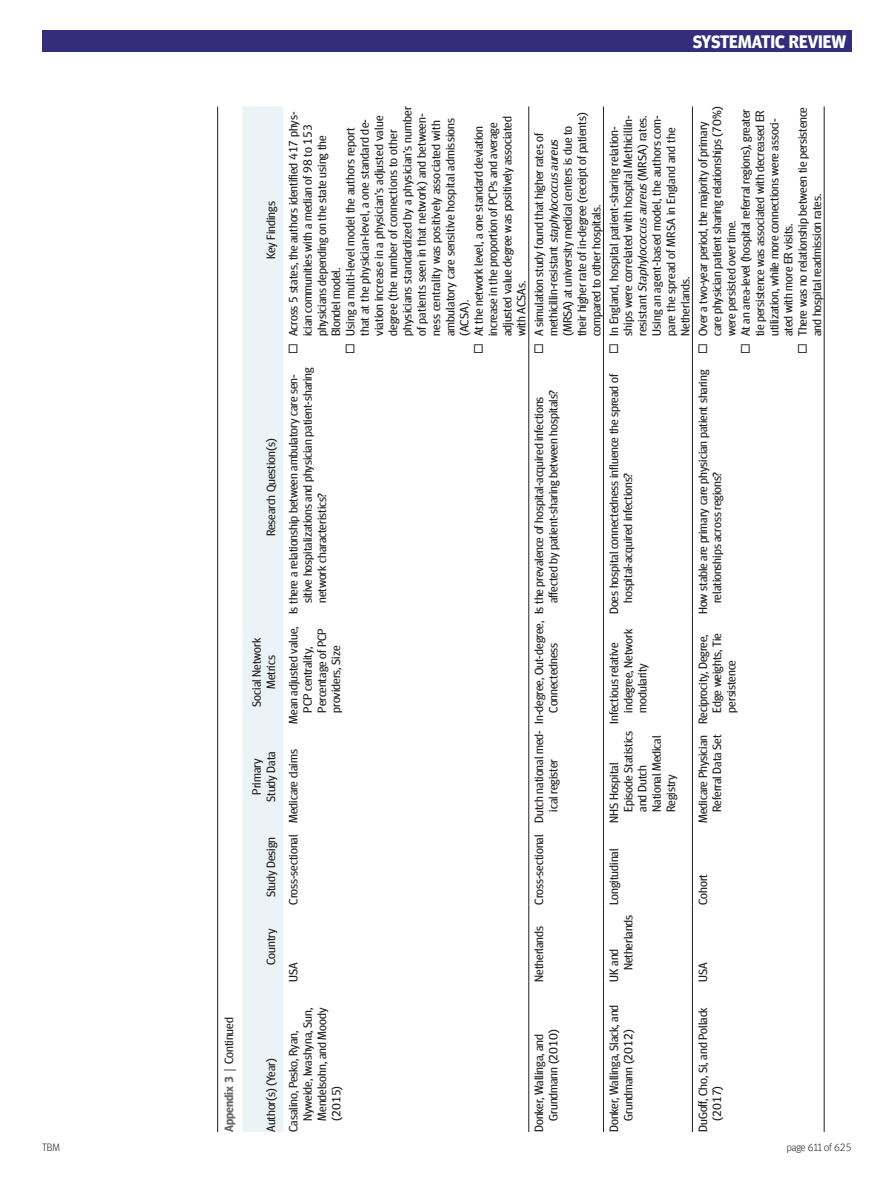
<style>
.page{position:relative;width:894px;height:1186px;background:#fff}
.page>*{position:absolute;margin:0;border:0;box-sizing:border-box;transform-origin:0 0}
.t1{font:700 18px "Meta Headline Offc";color:#fff}
.t2{font:12px/14.2px "Meta Headline Offc";color:#231f20}
.t3{font:700 12px "Meta Headline Offc";color:#6b6a68}
.t4{font:300 10.5px "Meta Headline Offc";color:#231f20}
.s1{font-family:"Baskerville EF";font-weight:500}
.s2{font-weight:400;color:#231f20}
.s3{font-style:italic}
</style>
<div class="page">
<div style="left:42px;top:30px;width:809px;height:21px;background:#332d7b"></div>
<div style="left:242px;top:107px;width:41px;height:1025px;background:#ebf3f6"></div>
<hr style="left:528px;top:982px;width:1px;height:150px;background:#231f20">
<hr style="left:528px;top:905px;width:1px;height:77px;background:#231f20">
<hr style="left:528px;top:823px;width:1px;height:82px;background:#231f20">
<hr style="left:528px;top:724px;width:1px;height:99px;background:#231f20">
<hr style="left:528px;top:614px;width:1px;height:110px;background:#231f20">
<hr style="left:528px;top:354px;width:1px;height:260px;background:#231f20">
<hr style="left:528px;top:106px;width:1px;height:248px;background:#231f20">
<hr style="left:603px;top:982px;width:1px;height:150px;background:#231f20">
<hr style="left:603px;top:905px;width:1px;height:77px;background:#231f20">
<hr style="left:603px;top:823px;width:1px;height:82px;background:#231f20">
<hr style="left:603px;top:724px;width:1px;height:99px;background:#231f20">
<hr style="left:603px;top:614px;width:1px;height:110px;background:#231f20">
<hr style="left:603px;top:354px;width:1px;height:260px;background:#231f20">
<hr style="left:603px;top:106px;width:1px;height:248px;background:#231f20">
<hr style="left:691px;top:982px;width:1px;height:150px;background:#231f20">
<hr style="left:691px;top:905px;width:1px;height:77px;background:#231f20">
<hr style="left:691px;top:823px;width:1px;height:82px;background:#231f20">
<hr style="left:691px;top:724px;width:1px;height:99px;background:#231f20">
<hr style="left:691px;top:614px;width:1px;height:110px;background:#231f20">
<hr style="left:691px;top:354px;width:1px;height:260px;background:#231f20">
<hr style="left:691px;top:106px;width:1px;height:248px;background:#231f20">
<hr style="left:823px;top:982px;width:1px;height:150px;background:#231f20">
<hr style="left:823px;top:905px;width:1px;height:77px;background:#231f20">
<hr style="left:823px;top:823px;width:1px;height:82px;background:#231f20">
<hr style="left:823px;top:724px;width:1px;height:99px;background:#231f20">
<hr style="left:823px;top:614px;width:1px;height:110px;background:#231f20">
<hr style="left:823px;top:354px;width:1px;height:260px;background:#231f20">
<hr style="left:823px;top:106px;width:1px;height:248px;background:#231f20">
<hr style="left:217px;top:107px;width:1px;height:1025px;background:#231f20">
<h1 class="t1" style="left:692px;top:31px;width:155px">SYSTEMATIC REVIEW</h1>
<p class="t3" style="left:222px;top:1132px;width:116px;rotate:-90deg">Appendix 3 <span class="s1">|</span> <span class="s2">Continued</span></p>
<p class="t2" style="left:264px;top:259px;width:59px;rotate:-90deg">Key Findings</p>
<p class="t2" style="left:264px;top:536px;width:99px;rotate:-90deg">Research Question(s)</p>
<p class="t2" style="left:249px;top:707px;width:70px;text-align:center;rotate:-90deg">Social Network<br>Metrics</p>
<p class="t2" style="left:249px;top:802px;width:52px;text-align:center;rotate:-90deg">Primary<br>Study Data</p>
<p class="t2" style="left:264px;top:897px;width:62px;rotate:-90deg">Study Design</p>
<p class="t2" style="left:264px;top:964px;width:38px;rotate:-90deg">Country</p>
<p class="t2" style="left:264px;top:1132px;width:75px;rotate:-90deg">Author(s) (Year)</p>
<p class="t2" style="left:286px;top:336px;width:226px;text-indent:-18px;rotate:-90deg">◻ Across 5 states, the authors identified 417 phys&shy;ician communities with a median of 98 to 153 physicians depending on the state using the Blondel model.</p>
<p class="t2" style="left:343px;top:336px;width:231px;text-indent:-18px;rotate:-90deg">◻ Using a multi-level model the authors report that at the physician-level, a one standard de&shy;viation increase in a physician’s adjusted value degree (the number of connections to other physicians standardized by a physician’s number of patients seen in that network) and between&shy;ness centrality was positively associated with ambulatory care sensitive hospital admissions (ACSA).</p>
<p class="t2" style="left:471px;top:336px;width:221px;text-indent:-18px;rotate:-90deg">◻ At the network level, a one standard deviation increase in the proportion of PCPs and average adjusted value degree was positively associated with ACSAs.</p>
<p class="t2" style="left:286px;top:603px;width:237px;text-indent:-11px;rotate:-90deg">Is there a relationship between ambulatory care sen&shy;sitive hospitalizations and physician patient-sharing network characteristics?</p>
<p class="t2" style="left:286px;top:712px;width:87px;text-indent:-11px;rotate:-90deg">Mean adjusted value,<br>PCP centrality,<br>Percentage of PCP providers, Size</p>
<p class="t2" style="left:286px;top:905px;width:157px;rotate:-90deg">Cross-sectional Medicare claims</p>
<p class="t2" style="left:286px;top:982px;width:21px;rotate:-90deg">USA</p>
<p class="t2" style="left:532px;top:336px;width:225px;text-indent:-18px;rotate:-90deg">◻ A simulation study found that higher rates of methicillin-resistant <span class="s3">staphylococcus aureus </span>(MRSA) at university medical centers is due to their higher rate of in-degree (receipt of patients) compared to other hospitals.</p>
<p class="t2" style="left:606px;top:336px;width:222px;text-indent:-18px;rotate:-90deg">◻ In England, hospital patient-sharing relation&shy;ships were correlated with hospital Methicillin&shy;resistant <span class="s3">Staphylococcus aureus</span> (MRSA) rates.<br>Using an agent-based model, the authors com&shy;pare the spread of MRSA in England and the Netherlands.</p>
<p class="t2" style="left:532px;top:603px;width:215px;text-indent:-11px;rotate:-90deg">Is the prevalence of hospital-acquired infections affected by patient-sharing between hospitals?</p>
<p class="t2" style="left:532px;top:712px;width:93px;text-indent:-11px;rotate:-90deg">In-degree, Out-degree,<br>Connectedness</p>
<p class="t2" style="left:532px;top:812px;width:83px;text-indent:-93px;rotate:-90deg">Cross-sectional Dutch national med&shy;ical register</p>
<p class="t2" style="left:532px;top:982px;width:57px;rotate:-90deg">Netherlands</p>
<p class="t2" style="left:606px;top:603px;width:231px;text-indent:-11px;rotate:-90deg">Does hospital connectedness influence the spread of hospital-acquired infections?</p>
<p class="t2" style="left:606px;top:712px;width:85px;text-indent:-11px;rotate:-90deg">Infectious relative indegree, Network modularity</p>
<p class="t2" style="left:606px;top:812px;width:82px;text-indent:-11px;rotate:-90deg">NHS Hospital<br>Episode Statistics and Dutch<br>National Medical<br>Registry</p>
<p class="t2" style="left:606px;top:905px;width:58px;rotate:-90deg">Longitudinal</p>
<p class="t2" style="left:606px;top:970px;width:57px;text-indent:-11px;rotate:-90deg">UK and<br>Netherlands</p>
<p class="t2" style="left:695px;top:336px;width:231px;text-indent:-18px;rotate:-90deg">◻ Over a two-year period, the majority of primary care physician patient sharing relationships (70%) were persisted over time.</p>
<p class="t2" style="left:738px;top:336px;width:229px;text-indent:-18px;rotate:-90deg">◻ At an area-level (hospital referral regions), greater tie persistence was associated with decreased ER utilization, while more connections were associ&shy;ated with more ER visits.</p>
<p class="t2" style="left:795px;top:336px;width:231px;text-indent:-18px;rotate:-90deg">◻ There was no relationship between tie persistence and hospital readmission rates.</p>
<p class="t2" style="left:695px;top:603px;width:235px;text-indent:-11px;rotate:-90deg">How stable are primary care physician patient sharing relationships across regions?</p>
<p class="t2" style="left:695px;top:712px;width:81px;text-align:justify;text-indent:-11px;rotate:-90deg">Reciprocity, Degree, Edge weights, Tie persistence</p>
<p class="t2" style="left:695px;top:823px;width:90px;text-align:right;rotate:-90deg">Medicare Physician<br>Referral Data Set</p>
<p class="t2" style="left:695px;top:905px;width:32px;rotate:-90deg">Cohort</p>
<p class="t2" style="left:695px;top:982px;width:21px;rotate:-90deg">USA</p>
<p class="t2" style="left:286px;top:1121px;width:115px;text-indent:-11px;rotate:-90deg">Casalino, Pesko, Ryan,<br>Nyweide, Iwashyna, Sun,<br>Mendelsohn, and Moody (2015)</p>
<p class="t2" style="left:532px;top:1121px;width:93px;text-indent:-11px;rotate:-90deg">Donker, Wallinga, and<br>Grundmann (2010)</p>
<p class="t2" style="left:606px;top:1121px;width:118px;text-indent:-11px;rotate:-90deg">Donker, Wallinga, Slack, and<br>Grundmann (2012)</p>
<p class="t2" style="left:695px;top:1121px;width:115px;text-indent:-11px;rotate:-90deg">DuGoff, Cho, Si, and Pollack (2017)</p>
<p class="t4" style="left:42px;top:1141px;width:19px">TBM</p>
<p class="t4" style="left:786px;top:1141px;width:66px">page 611 of 625</p>
</div>
